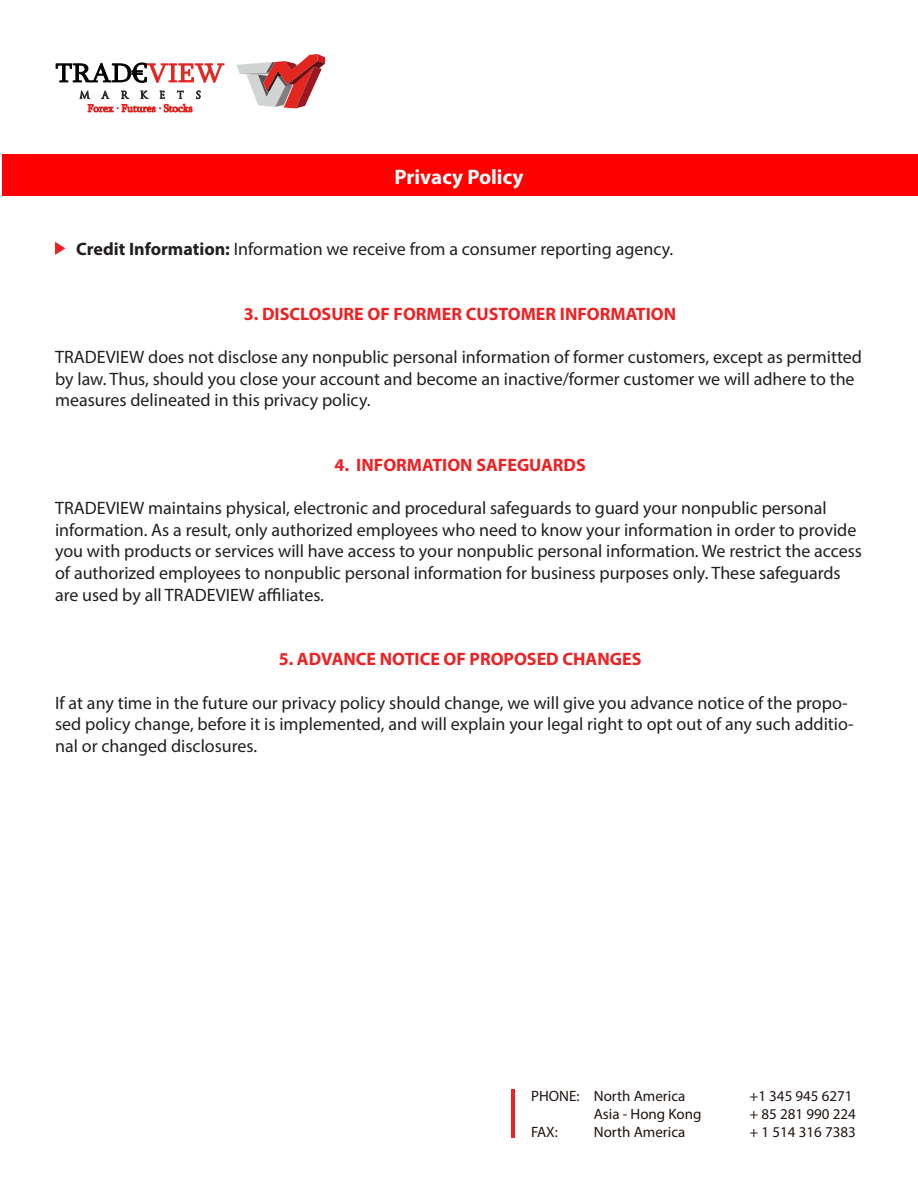
<style>
.page{position:relative;width:918px;height:1188px;background:#fff}
.page>*{position:absolute;margin:0;border:0;box-sizing:border-box;transform-origin:0 0}
.t1{font:700 21px "Myriad Pro";color:#fff}
.t2{font:18px/21.6px "Myriad Pro";color:#231f20}
.t3{font:700 18px "Myriad Pro";color:#ee2123}
.t4{font:15px "Myriad Pro";color:#1f1410}
.s1{font-weight:700}
</style>
<div class="page">
<div style="left:2px;top:154px;width:916px;height:42px;background:#f00"></div>
<svg style="left:236px;top:54px;width:89px;height:54px"></svg>
<svg style="left:56px;top:63px;width:168px;height:20px"></svg>
<svg style="left:80px;top:90px;width:120px;height:23px"></svg>
<hr style="left:511px;top:1089px;width:4px;height:49px;background:#ee2123">
<svg style="left:55px;top:242px;width:10px;height:13px"></svg>
<p class="t1" style="left:395px;top:163px;width:130px">Privacy Policy</p>
<p class="t2" style="left:76px;top:238px;width:598px"><span class="s1">Credit Information:</span> Information we receive from a consumer reporting agency.</p>
<p class="t3" style="left:244px;top:302px;width:434px">3. DISCLOSURE OF FORMER CUSTOMER INFORMATION</p>
<p class="t2" style="left:55px;top:346px;width:809px">TRADEVIEW does not disclose any nonpublic personal information of former customers, except as permitted by law. Thus, should you close your account and become an inactive/former customer we will adhere to the measures delineated in this privacy policy.</p>
<p class="t3" style="left:334px;top:453px;width:253px">4. INFORMATION SAFEGUARDS</p>
<p class="t2" style="left:55px;top:497px;width:808px">TRADEVIEW maintains physical, electronic and procedural safeguards to guard your nonpublic personal information. As a result, only authorized employees who need to know your information in order to provide you with products or services will have access to your nonpublic personal information. We restrict the access of authorized employees to nonpublic personal information for business purposes only. These safeguards are used by all TRADEVIEW affiliates.</p>
<p class="t3" style="left:279px;top:648px;width:364px">5. ADVANCE NOTICE OF PROPOSED CHANGES</p>
<p class="t2" style="left:55px;top:691px;width:800px">If at any time in the future our privacy policy should change, we will give you advance notice of the propo&shy;sed policy change, before it is implemented, and will explain your legal right to opt out of any such additio&shy;nal or changed disclosures.</p>
<p class="t4" style="left:531px;top:1086px;width:50px">PHONE:</p>
<p class="t4" style="left:531px;top:1122px;width:28px">FAX:</p>
<p class="t4" style="left:594px;top:1086px;width:93px">North America</p>
<p class="t4" style="left:594px;top:1104px;width:109px">Asia - Hong Kong</p>
<p class="t4" style="left:594px;top:1122px;width:93px">North America</p>
<p class="t4" style="left:749px;top:1086px;width:105px">+1 345 945 6271</p>
<p class="t4" style="left:749px;top:1104px;width:108px">+ 85 281 990 224</p>
<p class="t4" style="left:749px;top:1122px;width:108px">+ 1 514 316 7383</p>
</div>
